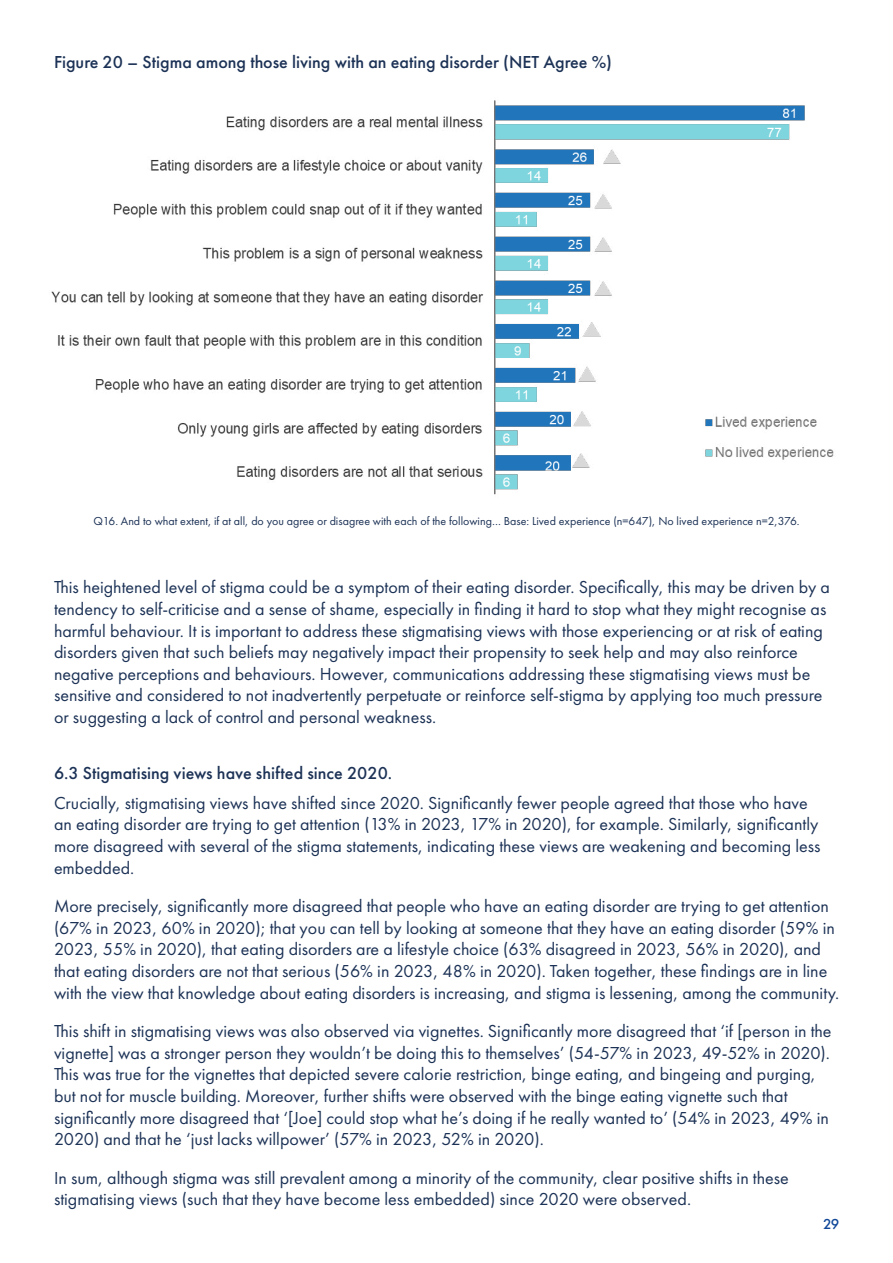
<style>
.page{position:relative;width:893px;height:1263px;background:#fff}
.page>*{position:absolute;margin:0;border:0;box-sizing:border-box;transform-origin:0 0}
.t1{font:18px/21.6px "Futura PT";color:#1c3256}
.t2{font:500 18px "Futura PT";color:#1c3256}
.t3{font:500 15px "Futura PT";color:#104798}
.t4{font:12px "Futura PT";color:#1c3256}
</style>
<div class="page">
<img style="left:51px;top:100px;width:783px;height:395px">
<p class="t2" style="left:54px;top:51px;width:560px">Figure 20 – Stigma among those living with an eating disorder (NET Agree %)</p>
<p class="t4" style="left:93px;top:514px;width:708px">Q16. And to what extent, if at all, do you agree or disagree with each of the following… Base: Lived experience (n=647), No lived experience n=2,376.</p>
<p class="t1" style="left:54px;top:576px;width:778px">This heightened level of stigma could be a symptom of their eating disorder. Specifically, this may be driven by a tendency to self-criticise and a sense of shame, especially in finding it hard to stop what they might recognise as harmful behaviour. It is important to address these stigmatising views with those experiencing or at risk of eating disorders given that such beliefs may negatively impact their propensity to seek help and may also reinforce negative perceptions and behaviours. However, communications addressing these stigmatising views must be sensitive and considered to not inadvertently perpetuate or reinforce self-stigma by applying too much pressure or suggesting a lack of control and personal weakness.</p>
<p class="t2" style="left:54px;top:762px;width:340px">6.3 Stigmatising views have shifted since 2020.</p>
<p class="t1" style="left:54px;top:792px;width:768px">Crucially, stigmatising views have shifted since 2020. Significantly fewer people agreed that those who have an eating disorder are trying to get attention (13% in 2023, 17% in 2020), for example. Similarly, significantly more disagreed with several of the stigma statements, indicating these views are weakening and becoming less embedded.</p>
<p class="t1" style="left:54px;top:895px;width:787px">More precisely, significantly more disagreed that people who have an eating disorder are trying to get attention (67% in 2023, 60% in 2020); that you can tell by looking at someone that they have an eating disorder (59% in 2023, 55% in 2020), that eating disorders are a lifestyle choice (63% disagreed in 2023, 56% in 2020), and that eating disorders are not that serious (56% in 2023, 48% in 2020). Taken together, these findings are in line with the view that knowledge about eating disorders is increasing, and stigma is lessening, among the community.</p>
<p class="t1" style="left:54px;top:1020px;width:779px">This shift in stigmatising views was also observed via vignettes. Significantly more disagreed that ‘if [person in the vignette] was a stronger person they wouldn’t be doing this to themselves’ (54-57% in 2023, 49-52% in 2020).<br>This was true for the vignettes that depicted severe calorie restriction, binge eating, and bingeing and purging, but not for muscle building. Moreover, further shifts were observed with the binge eating vignette such that significantly more disagreed that ‘[Joe] could stop what he’s doing if he really wanted to’ (54% in 2023, 49% in 2020) and that he ‘just lacks willpower’ (57% in 2023, 52% in 2020).</p>
<p class="t1" style="left:54px;top:1167px;width:736px">In sum, although stigma was still prevalent among a minority of the community, clear positive shifts in these stigmatising views (such that they have become less embedded) since 2020 were observed.</p>
<p class="t3" style="left:823px;top:1215px;width:18px">29</p>
</div>
